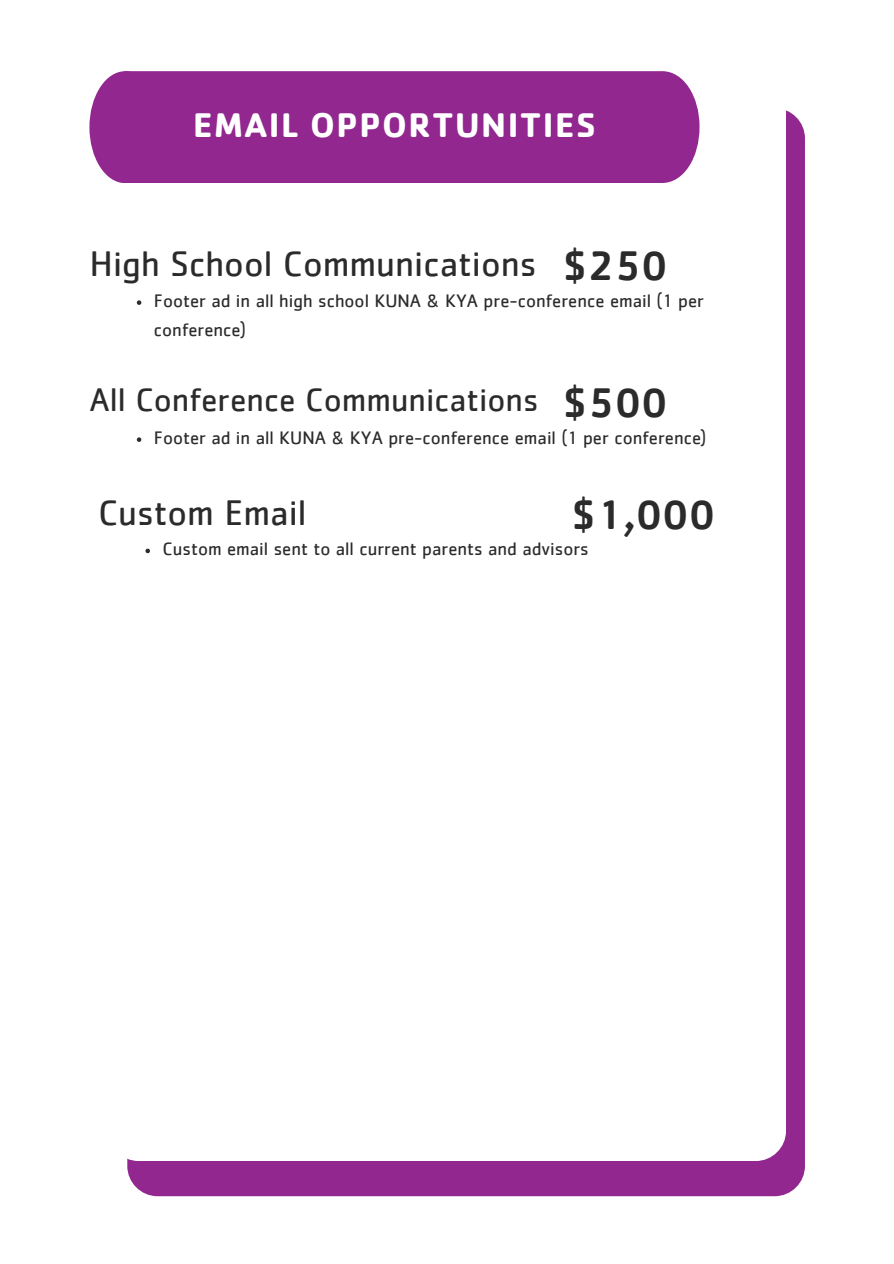
<style>
.page{position:relative;width:894px;height:1264px;background:#fff}
.page>*{position:absolute;margin:0;border:0;box-sizing:border-box;transform-origin:0 0}
.t1{font:500 42.6px "Cachet";color:#2b2b2b}
.t2{font:36.75px "Cachet";color:#2b2b2b}
.t3{font:700 35.25px "Cachet";letter-spacing:.045em;color:#fff}
.t4{font:33.75px "Cachet";color:#2b2b2b}
.t5{font:18.75px/29.2px "Cachet";color:#2b2b2b}
</style>
<div class="page">
<div style="left:127px;top:108px;width:677px;height:1088px;background:#92278f;border-radius:30px"></div>
<div style="left:108px;top:65px;width:677px;height:1095px;background:#fff;border-radius:30px"></div>
<div style="left:161px;top:71px;width:538px;height:112px;background:#92278f"></div>
<svg style="left:89px;top:71px;width:72px;height:112px;background:#9f419c"></svg>
<svg style="left:137px;top:300px;width:4px;height:5px"></svg>
<svg style="left:137px;top:437px;width:4px;height:5px"></svg>
<svg style="left:145px;top:548px;width:5px;height:5px"></svg>
<p class="t3" style="left:193px;top:102px;width:404px">EMAIL OPPORTUNITIES</p>
<p class="t2" style="left:89px;top:247px;width:448px">High School Communications</p>
<p class="t1" style="left:563px;top:238px;width:106px">$250</p>
<p class="t5" style="left:154px;top:287px;width:551px">Footer ad in all high school KUNA &amp; KYA pre-conference email (1 per conference)</p>
<p class="t4" style="left:89px;top:384px;width:450px">All Conference Communications</p>
<p class="t1" style="left:563px;top:375px;width:106px">$500</p>
<p class="t5" style="left:154px;top:424px;width:553px">Footer ad in all KUNA &amp; KYA pre-conference email (1 per conference)</p>
<p class="t2" style="left:98px;top:495px;width:210px">Custom Email</p>
<p class="t1" style="left:571px;top:486px;width:145px">$1,000</p>
<p class="t5" style="left:163px;top:535px;width:427px">Custom email sent to all current parents and advisors</p>
</div>
